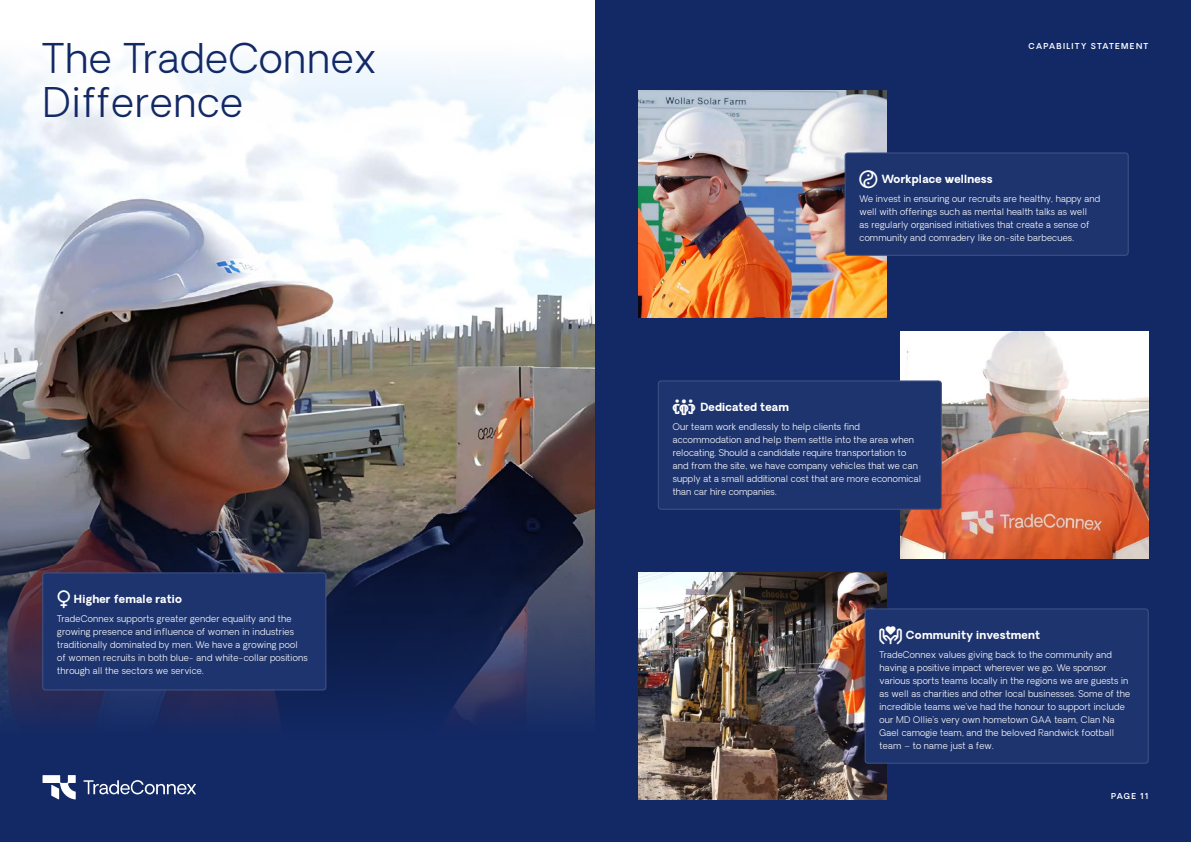
<style>
.page{position:relative;width:1191px;height:842px;background:#fff}
.page>*{position:absolute;margin:0;border:0;box-sizing:border-box;transform-origin:0 0}
.t1{font:300 40px/44px "Oakes Grotesk";letter-spacing:.025em;color:#122966}
.t2{font:700 11px "Oakes Grotesk";letter-spacing:.02em;color:#fff}
.t3{font:300 9px/13px "Oakes Grotesk";letter-spacing:.02em;color:#fff}
.t4{font:600 8px "Oakes Grotesk";letter-spacing:.16em;color:#fff}
</style>
<div class="page">
<img style="left:0;top:251px;width:595px;height:591px">
<svg style="left:0;top:59px;width:595px;height:192px"></svg>
<div style="left:595px;top:0;width:596px;height:842px;background:#122966"></div>
<div style="left:43px;top:573px;width:283px;height:117px;background:#1e346e;border-radius:3px"></div>
<div style="left:43px;top:573px;width:283px;height:117px;border:1px solid #415485;border-radius:3px"></div>
<img style="left:900px;top:332px;width:248px;height:226px">
<div style="left:658px;top:381px;width:283px;height:128px;background:#1e346e;border-radius:3px"></div>
<div style="left:658px;top:381px;width:283px;height:128px;border:1px solid #415485;border-radius:3px"></div>
<img style="left:638px;top:91px;width:248px;height:226px">
<img style="left:638px;top:573px;width:248px;height:226px">
<div style="left:845px;top:153px;width:283px;height:102px;background:#1e346e;border-radius:3px"></div>
<div style="left:845px;top:153px;width:283px;height:102px;border:1px solid #415485;border-radius:3px"></div>
<div style="left:865px;top:609px;width:283px;height:154px;background:#1e346e;border-radius:3px"></div>
<div style="left:865px;top:609px;width:283px;height:154px;border:1px solid #415485;border-radius:3px"></div>
<svg style="left:84px;top:780px;width:112px;height:14px;background:#576792"></svg>
<svg style="left:43px;top:775px;width:33px;height:24px"></svg>
<h1 class="t1" style="left:43px;top:37px;width:335px">The TradeConnex<br>Difference</h1>
<p class="t2" style="left:57px;top:592px;width:126px">♀ Higher female ratio</p>
<p class="t3" style="left:57px;top:612px;width:252px">TradeConnex supports greater gender equality and the growing presence and influence of women in industries traditionally dominated by men. We have a growing pool of women recruits in both blue- and white-collar positions through all the sectors we service.</p>
<p class="t4" style="left:1028px;top:40px;width:121px">CAPABILITY STATEMENT</p>
<p class="t2" style="left:859px;top:172px;width:135px">☯ Workplace wellness</p>
<p class="t3" style="left:859px;top:192px;width:242px">We invest in ensuring our recruits are healthy, happy and well with offerings such as mental health talks as well<br>as regularly organised initiatives that create a sense of community and comradery like on-site barbecues.</p>
<p class="t2" style="left:700px;top:400px;width:90px">Dedicated team</p>
<p class="t3" style="left:672px;top:420px;width:250px">Our team work endlessly to help clients find accommodation and help them settle into the area when relocating. Should a candidate require transportation to and from the site, we have company vehicles that we can supply at a small additional cost that are more economical than car hire companies.</p>
<p class="t2" style="left:879px;top:628px;width:162px">★★ Community investment</p>
<p class="t3" style="left:879px;top:648px;width:252px">TradeConnex values giving back to the community and having a positive impact wherever we go. We sponsor various sports teams locally in the regions we are guests in as well as charities and other local businesses. Some of the incredible teams we’ve had the honour to support include our MD Ollie’s very own hometown GAA team, Clan Na Gael camogie team, and the beloved Randwick football team – to name just a few.</p>
<p class="t4" style="left:1111px;top:790px;width:39px">PAGE 11</p>
</div>
